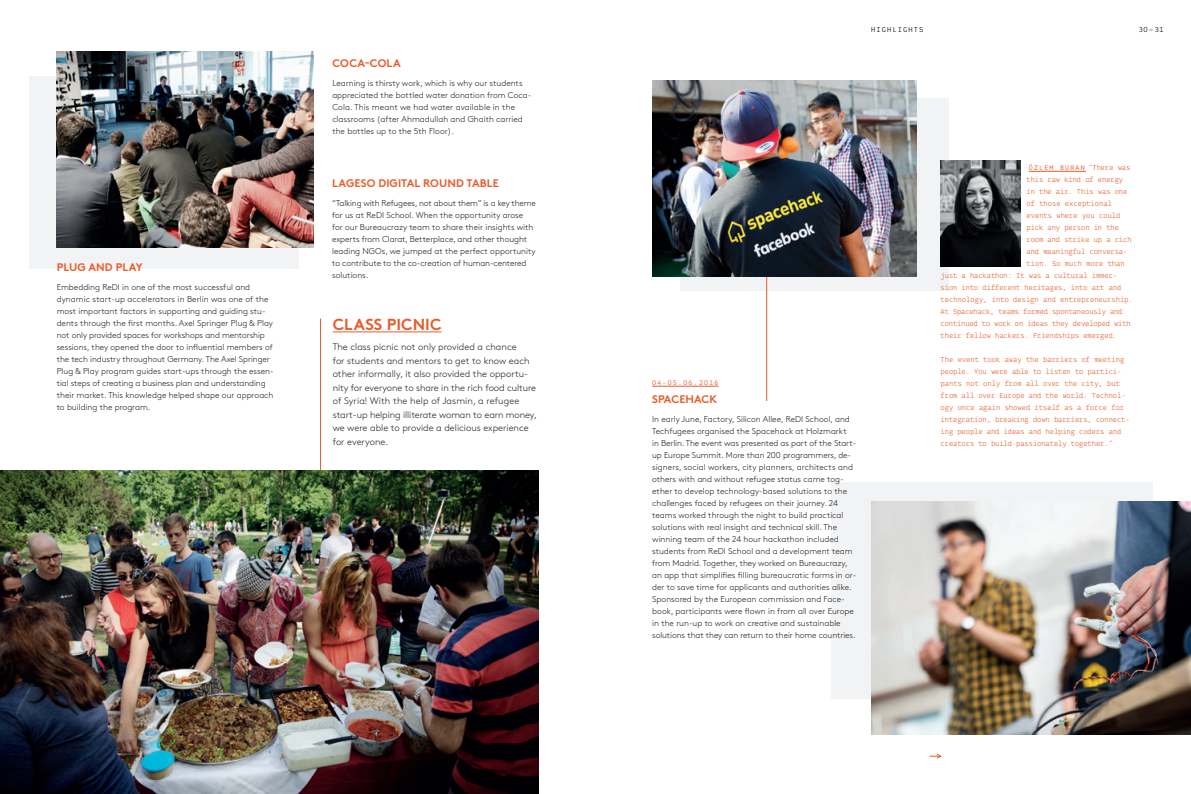
<style>
.page{position:relative;width:1191px;height:794px;background:#fff}
.page>*{position:absolute;margin:0;border:0;box-sizing:border-box;transform-origin:0 0}
.t1{font:700 16px "Brown";letter-spacing:.005em;color:#e85d2b}
.t2{font:700 11px "Brown";letter-spacing:.005em;color:#e85d2b}
.t3{font:300 9.5px/13.5px "Brown";color:#231f20}
.t4{font:300 8.5px/12px "Brown";color:#231f20}
.t5{font:7px/12px "Ingrid Mono";color:#e85d2b}
.t6{font:500 7px "Ingrid Mono";letter-spacing:.16em;color:#231f20}
.t7{font:500 6.5px "Ingrid Mono";letter-spacing:.2em;color:#e85d2b}
.s1{font-weight:400;font-size:7px}
</style>
<div class="page">
<div style="left:29px;top:77px;width:269px;height:192px;background:#f2f3f4"></div>
<div style="left:680px;top:98px;width:268px;height:192px;background:#f2f3f4"></div>
<div style="left:831px;top:482px;width:321px;height:216px;background:#f2f3f4"></div>
<svg style="left:929px;top:753px;width:12px;height:6px"></svg>
<hr style="left:766px;top:218px;width:1px;height:183px;background:#e85d2b">
<hr style="left:320px;top:318px;width:1px;height:181px;background:#e85d2b">
<hr style="left:333px;top:332px;width:108px;height:1px;background:#e85d2b">
<hr style="left:652px;top:386px;width:66px;height:1px;background:#e85d2b">
<hr style="left:1028px;top:171px;width:58px;height:1px;background:#e85d2b">
<img style="left:57px;top:52px;width:257px;height:195px">
<img style="left:0;top:470px;width:538px;height:324px">
<img style="left:871px;top:501px;width:320px;height:233px">
<img style="left:652px;top:80px;width:264px;height:196px">
<img style="left:940px;top:160px;width:80px;height:106px">
<p class="t2" style="left:57px;top:258px;width:87px">PLUG AND PLAY</p>
<p class="t4" style="left:57px;top:281px;width:218px">Embedding ReDI in one of the most successful and dynamic start-up accelerators in Berlin was one of the most important factors in supporting and guiding stu&shy;dents through the first months. Axel Springer Plug &amp; Play not only provided spaces for workshops and mentorship sessions, they opened the door to influential members of the tech industry throughout Germany. The Axel Springer Plug &amp; Play program guides start-ups through the essen&shy;tial steps of creating a business plan and understanding their market. This knowledge helped shape our approach to building the program.</p>
<p class="t2" style="left:332px;top:54px;width:70px">COCA-COLA</p>
<p class="t4" style="left:332px;top:77px;width:201px">Learning is thirsty work, which is why our students appreciated the bottled water donation from Coca-Cola. This meant we had water available in the classrooms (after Ahmadullah and Ghaith carried the bottles up to the 5th Floor).</p>
<p class="t2" style="left:332px;top:174px;width:168px">LAGESO DIGITAL ROUND TABLE</p>
<p class="t4" style="left:332px;top:197px;width:205px">“Talking with Refugees, not about them” is a key theme for us at ReDI School. When the opportunity arose for our Bureaucrazy team to share their insights with experts from Clarat, Betterplace, and other thought leading NGOs, we jumped at the perfect opportunity to contribute to the co-creation of human-centered solutions.</p>
<h1 class="t1" style="left:333px;top:311px;width:110px">CLASS PICNIC</h1>
<p class="t3" style="left:333px;top:339px;width:206px">The class picnic not only provided a chance<br>for students and mentors to get to know each other informally, it also provided the opportu&shy;nity for everyone to share in the rich food culture of Syria! With the help of Jasmin, a refugee start-up helping illiterate woman to earn money, we were able to provide a delicious experience for everyone.</p>
<p class="t6" style="left:871px;top:25px;width:54px">HIGHLIGHTS</p>
<p class="t6" style="left:1139px;top:25px;width:26px">30– 31</p>
<p class="t7" style="left:652px;top:378px;width:68px">04-05.06.2016</p>
<p class="t2" style="left:652px;top:390px;width:66px">SPACEHACK</p>
<p class="t4" style="left:652px;top:413px;width:206px">In early June, Factory, Silicon Allee, ReDI School, and Techfugees organised the Spacehack at Holzmarkt<br>in Berlin. The event was presented as part of the Start&shy;up Europe Summit. More than 200 programmers, de&shy;signers, social workers, city planners, architects and others with and without refugee status came tog&shy;ether to develop technology-based solutions to the challenges faced by refugees on their journey. 24 teams worked through the night to build practical solutions with real insight and technical skill. The winning team of the 24 hour hackathon included students from ReDI School and a development team from Madrid. Together, they worked on Bureaucrazy, an app that simplifies filling bureaucratic forms in or&shy;der to save time for applicants and authorities alike.<br>Sponsored by the European commission and Face&shy;book, participants were flown in from all over Europe in the run-up to work on creative and sustainable solutions that they can return to their home countries.</p>
<p class="t7" style="left:1028px;top:164px;width:103px">ÖZLEM BURAN <span class="s1">“There was</span></p>
<p class="t5" style="left:1026px;top:174px;width:98px">this raw kind of energy</p>
<p class="t5" style="left:1026px;top:186px;width:102px">in the air. This was one</p>
<p class="t5" style="left:1026px;top:198px;width:87px">of those exceptional</p>
<p class="t5" style="left:1026px;top:210px;width:95px">events where you could</p>
<p class="t5" style="left:1026px;top:222px;width:94px">pick any person in the</p>
<p class="t5" style="left:1026px;top:234px;width:107px">room and strike up a rich</p>
<p class="t5" style="left:1026px;top:246px;width:102px">and meaningful conversa-</p>
<p class="t5" style="left:1026px;top:258px;width:100px">tion. So much more than</p>
<p class="t5" style="left:940px;top:270px;width:178px">just a hackathon: It was a cultural immer-</p>
<p class="t5" style="left:940px;top:282px;width:182px">sion into different heritages, into art and</p>
<p class="t5" style="left:940px;top:294px;width:194px">technology, into design and entrepreneurship.</p>
<p class="t5" style="left:940px;top:306px;width:183px">At Spacehack, teams formed spontaneously and</p>
<p class="t5" style="left:940px;top:318px;width:192px">continued to work on ideas they developed with</p>
<p class="t5" style="left:940px;top:330px;width:178px">their fellow hackers. Friendships emerged.</p>
<p class="t5" style="left:940px;top:354px;width:191px">The event took away the barriers of meeting people. You were able to listen to partici&shy;pants not only from all over the city, but from all over Europe and the world. Technol&shy;ogy once again showed itself as a force for integration, breaking down barriers, connect&shy;ing people and ideas and helping coders and creators to build passionately together.”</p>
</div>
